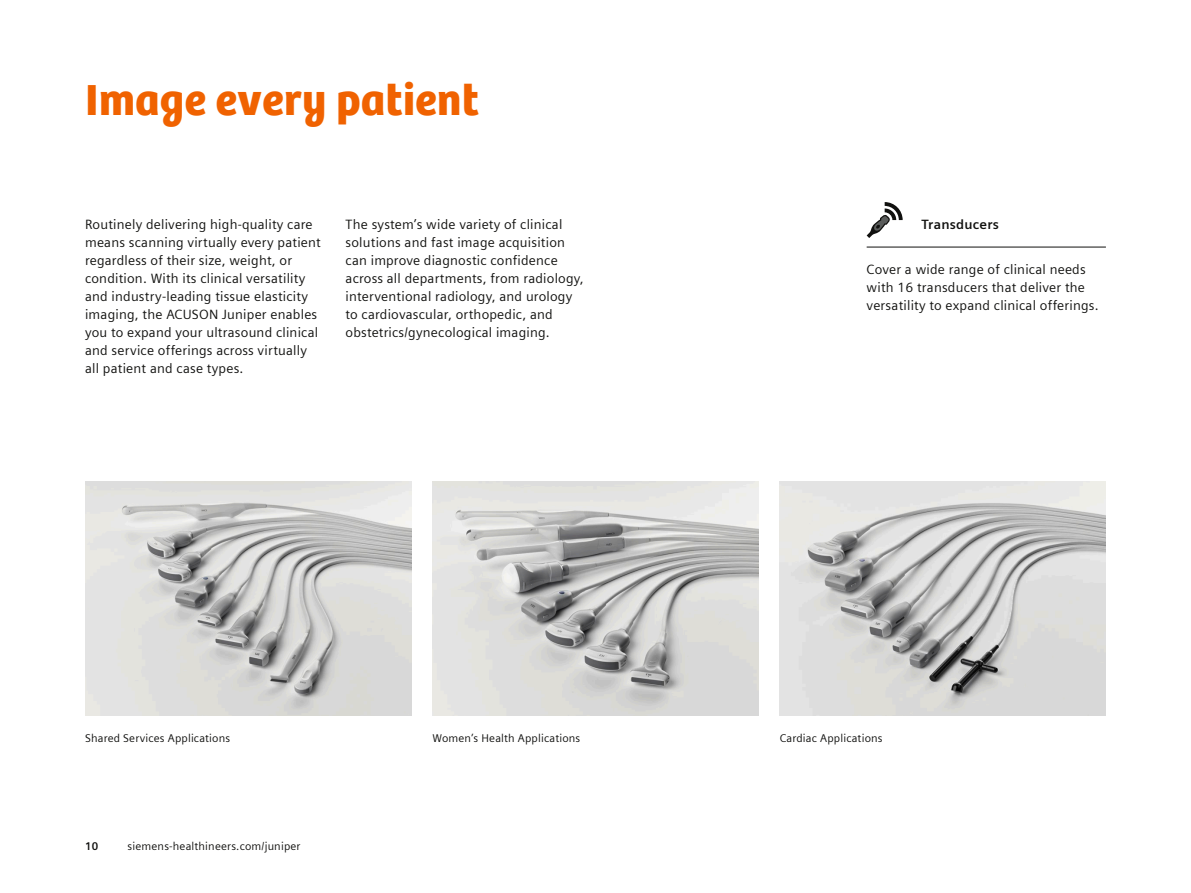
<style>
.page{position:relative;width:1191px;height:893px;background:#fff}
.page>*{position:absolute;margin:0;border:0;box-sizing:border-box;transform-origin:0 0}
.t1{font:45px "SH Bree Headline Regular";color:#f06200}
.t2{font:13.5px/18px "Siemens Sans";letter-spacing:.015em;color:#11110f}
.t3{font:700 13.5px "Siemens Sans";letter-spacing:.015em;color:#11110f}
.t4{font:11.25px "Siemens Sans";letter-spacing:.015em;color:#11110f}
.t5{font:700 11.25px "Siemens Sans";color:#11110f}
</style>
<div class="page">
<img style="left:85px;top:481px;width:326px;height:234px">
<img style="left:780px;top:481px;width:326px;height:234px">
<img style="left:432px;top:481px;width:326px;height:234px">
<hr style="left:866px;top:247px;width:240px;height:1px;background:#11110f">
<svg style="left:866px;top:202px;width:36px;height:36px"></svg>
<h1 class="t1" style="left:85px;top:65px;width:395px">Image every patient</h1>
<p class="t2" style="left:85px;top:214px;width:237px">Routinely delivering high-quality care means scanning virtually every patient regardless of their size, weight, or condition. With its clinical versatility and industry-leading tissue elasticity imaging, the ACUSON Juniper enables you to expand your ultrasound clinical and service offerings across virtually all patient and case types.</p>
<p class="t2" style="left:345px;top:214px;width:240px">The system’s wide variety of clinical solutions and fast image acquisition can improve diagnostic confidence across all departments, from radiology, interventional radiology, and urology to cardiovascular, orthopedic, and obstetrics/gynecological imaging.</p>
<p class="t3" style="left:921px;top:214px;width:79px">Transducers</p>
<p class="t2" style="left:866px;top:259px;width:233px">Cover a wide range of clinical needs with 16 transducers that deliver the versatility to expand clinical offerings.</p>
<p class="t4" style="left:85px;top:730px;width:147px">Shared Services Applications</p>
<p class="t4" style="left:432px;top:730px;width:149px">Women’s Health Applications</p>
<p class="t4" style="left:780px;top:730px;width:104px">Cardiac Applications</p>
<p class="t5" style="left:85px;top:838px;width:15px">10</p>
<p class="t4" style="left:128px;top:838px;width:174px">siemens-healthineers.com/juniper</p>
</div>
